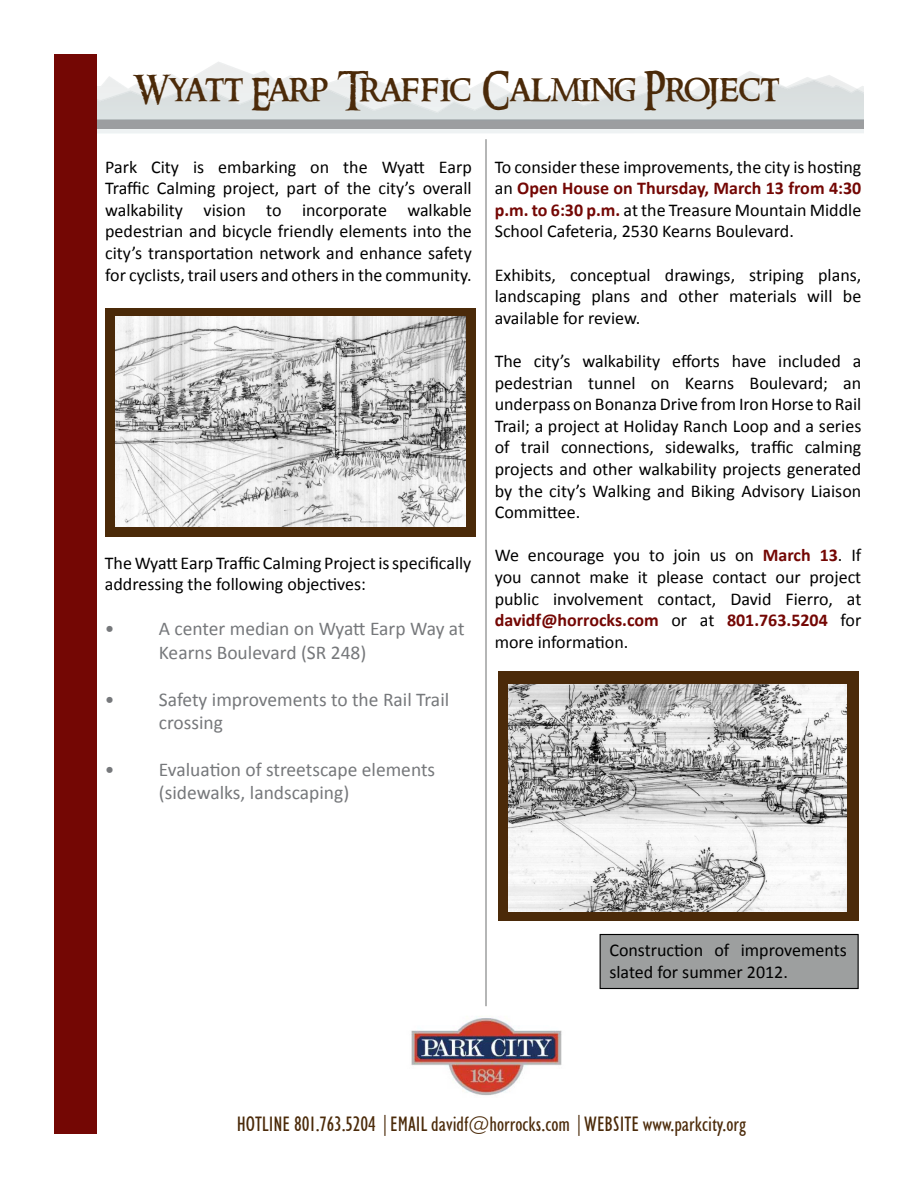
<style>
.page{position:relative;width:918px;height:1188px;background:#fff}
.page>*{position:absolute;margin:0;border:0;box-sizing:border-box;transform-origin:0 0}
.t1{font:500 37.5px "Ringbearer";letter-spacing:-.04em;color:#4b2a09}
.t2{font:condensed 21px "Humanist 521 BT";color:#4b2a09}
.t3{font:19.5px/23.4px "Calibri";color:#76787b}
.t4{font:18px/21.6px "Calibri";color:#000;text-align:justify}
.s1{font-weight:700;color:#740704}
.s2{font-style:inherit}
</style>
<div class="page">
<div style="left:105px;top:308px;width:370px;height:229px;background:#4b2a09"></div>
<svg style="left:97px;top:62px;width:767px;height:71px"></svg>
<div style="left:54px;top:54px;width:43px;height:1080px;background:#740704"></div>
<img style="left:116px;top:317px;width:349px;height:209px">
<img style="left:411px;top:1006px;width:151px;height:90px">
<hr style="left:485px;top:139px;width:2px;height:867px;background:#9d9f9f">
<div style="left:498px;top:672px;width:360px;height:249px;background:#4b2a09"></div>
<img style="left:509px;top:684px;width:337px;height:228px">
<div style="left:600px;top:934px;width:259px;height:55px;background:#9d9f9f;border:1px solid #000"></div>
<p class="t1" style="left:134px;top:62px;width:647px">Wyatt Earp Traffic Calming Project</p>
<p class="t4" style="left:105px;top:155px;width:368px">Park City is embarking on the Wyatt Earp Traffic Calming project, part of the city’s overall walkability vision to incorporate walkable pedestrian and bicycle friendly elements into the city’s transportation network and enhance safety for cyclists, trail users and others in the community.</p>
<p class="t4" style="left:105px;top:551px;width:368px">The Wyatt Earp Traffic Calming Project is specifically addressing the following objectives:</p>
<p class="t3" style="left:159px;top:616px;width:307px;text-indent:-54px">• A center median on Wyatt Earp Way at<br>Kearns Boulevard (SR 248)</p>
<p class="t3" style="left:159px;top:687px;width:292px;text-indent:-54px">• Safety improvements to the Rail Trail crossing</p>
<p class="t3" style="left:159px;top:757px;width:278px;text-indent:-54px">• Evaluation of streetscape elements (sidewalks, landscaping)</p>
<p class="t4" style="left:495px;top:155px;width:368px">To consider these improvements, the city is hosting an <span class="s1">Open House on Thursday, March 13 from 4:30 p.m. to 6:30 p.m.</span> at the Treasure Mountain Middle School Cafeteria, 2530 Kearns Boulevard.</p>
<p class="t4" style="left:495px;top:263px;width:368px">Exhibits, conceptual drawings, striping plans, landscaping plans and other materials will be available for review.</p>
<p class="t4" style="left:495px;top:349px;width:368px">The city’s walkability efforts have included a pedestrian tunnel on Kearns Boulevard; an underpass on Bonanza Drive from Iron Horse to Rail Trail; a project at Holiday Ranch Loop and a series of trail connections, sidewalks, traffic calming projects and other walkability projects generated by the city’s Walking and Biking Advisory Liaison Committee.</p>
<p class="t4" style="left:495px;top:544px;width:368px">We encourage you to join us on <span class="s1">March 13</span>. If you cannot make it please contact our project public involvement contact, David Fierro, at <span class="s1">davidf@horrocks.com</span> or at <span class="s1">801.763.5204</span> for more information.</p>
<p class="t4" style="left:609px;top:938px;width:239px">Construction of improvements slated for summer 2012.</p>
<p class="t2" style="left:237px;top:1112px;width:511px"><span class="s2">HOTLINE</span> 801.763.5204 |<span class="s2">EMAIL</span> davidf@horrocks.com |<span class="s2">WEBSITE</span> www.parkcity.org</p>
</div>
